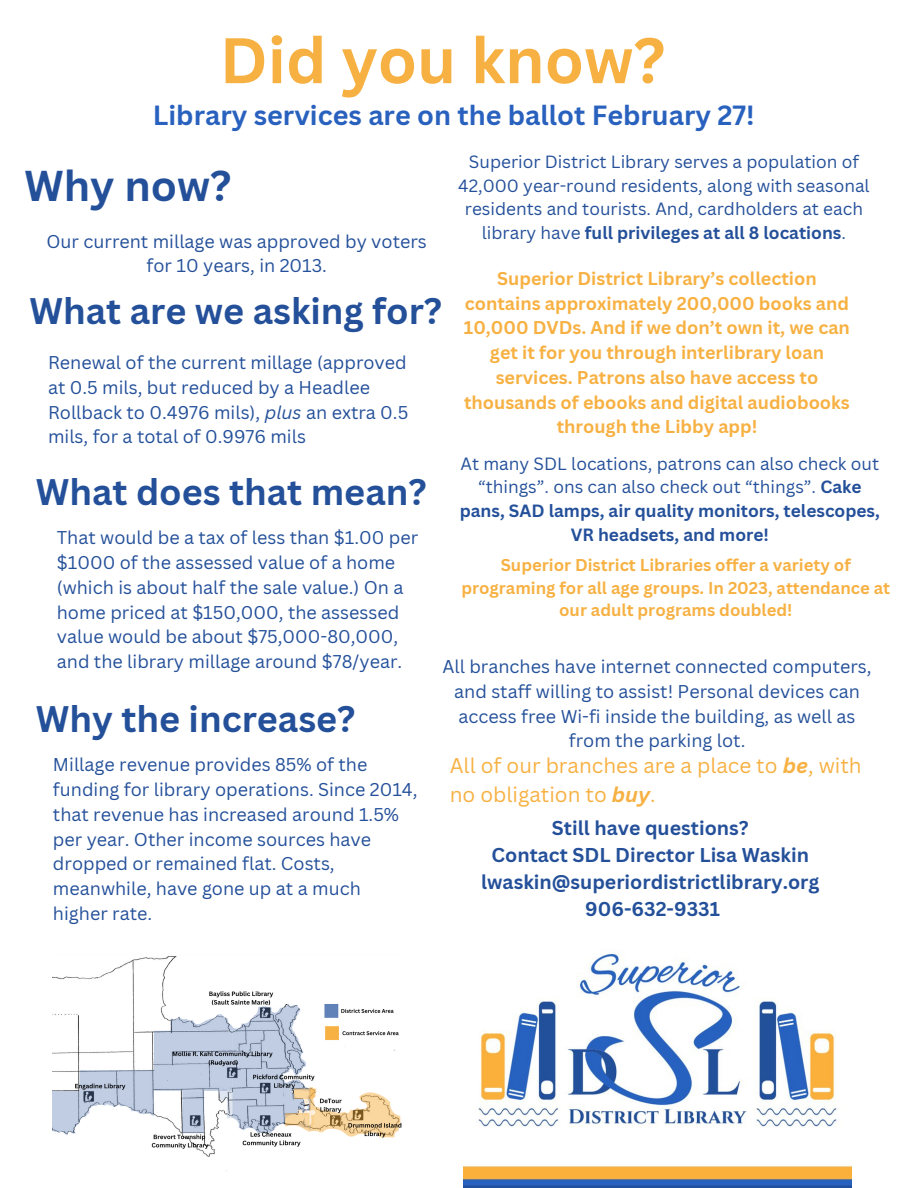
<style>
.page{position:relative;width:918px;height:1188px;background:#fff}
.page>*{position:absolute;margin:0;border:0;box-sizing:border-box;transform-origin:0 0}
.t1{font:700 62.85px "Canva Sans";color:#f7b143}
.t2{font:700 42px "Canva Sans";color:#24509a}
.t3{font:700 36px "Canva Sans";color:#24509a}
.t4{font:700 27px "Canva Sans";color:#2961be}
.t5{font:20.7px/28.2px "Canva Sans";color:#f7b143}
.t6{font:700 19.5px/27px "Canva Sans";color:#24509a;text-align:center}
.t7{font:18px/24.8px "Canva Sans";color:#24509a}
.t8{font:700 18px/24.8px "Canva Sans";color:#f7b143;text-align:center}
.t9{font:17.25px/23.7px "Canva Sans";color:#24509a;text-align:center}
.t10{font:700 16.65px/22.5px "Canva Sans";color:#f7b143;text-align:center}
.s1{font-style:italic}
.s2{font-weight:700}
.s3{font-weight:700;font-style:italic}
</style>
<div class="page">
<img style="left:463px;top:953px;width:388px;height:235px">
<img style="left:53px;top:956px;width:349px;height:215px">
<h1 class="t1" style="left:220px;top:16px;width:447px">Did you know?</h1>
<h4 class="t4" style="left:153px;top:96px;width:603px">Library services are on the ballot February 27!</h4>
<p class="t2" style="left:24px;top:156px;width:208px">Why now?</p>
<h2 class="t7" style="left:47px;top:228px;width:382px">Our current millage was approved by voters</h2>
<p class="t7" style="left:147px;top:253px;width:182px">for 10 years, in 2013.</p>
<p class="t3" style="left:30px;top:286px;width:414px">What are we asking for?</p>
<p class="t7" style="left:48px;top:350px;width:362px">Renewal of the current millage (approved at 0.5 mils, but reduced by a Headlee Rollback to 0.4976 mils), <span class="s1">plus</span> an extra 0.5 mils, for a total of 0.9976 mils</p>
<h3 class="t3" style="left:36px;top:466px;width:392px">What does that mean?</h3>
<p class="t7" style="left:57px;top:525px;width:363px">That would be a tax of less than $1.00 per $1000 of the assessed value of a home (which is about half the sale value.) On a home priced at $150,000, the assessed value would be about $75,000-80,000, and the library millage around $78/year.</p>
<p class="t3" style="left:36px;top:693px;width:321px">Why the increase?</p>
<h3 class="t7" style="left:53px;top:752px;width:366px">Millage revenue provides 85% of the funding for library operations. Since 2014, that revenue has increased around 1.5% per year. Other income sources have dropped or remained flat. Costs, meanwhile, have gone up at a much higher rate.</h3>
<p class="t9" style="left:458px;top:149px;width:413px">Superior District Library serves a population of 42,000 year-round residents, along with seasonal residents and tourists. And, cardholders at each library have <span class="s2">full privileges at all 8 locations</span>.</p>
<p class="t8" style="left:464px;top:266px;width:387px">Superior District Library’s collection contains approximately 200,000 books and 10,000 DVDs. And if we don’t own it, we can get it for you through interlibrary loan services. Patrons also have access to thousands of ebooks and digital audiobooks through the Libby app!</p>
<h3 class="t9" style="left:460px;top:451px;width:422px">At many SDL locations, patrons can also check out “things”. ons can also check out “things”. <span class="s2">Cake pans, SAD lamps, air quality monitors, telescopes, VR headsets, and more!</span></h3>
<p class="t10" style="left:461px;top:554px;width:430px">Superior District Libraries offer a variety of programing for all age groups. In 2023, attendance at our adult programs doubled!</p>
<h6 class="t7" style="left:442px;top:654px;width:431px;text-align:center">All branches have internet connected computers, and staff willing to assist! Personal devices can access free Wi-fi inside the building, as well as from the parking lot.</h6>
<h5 class="t5" style="left:450px;top:751px;width:413px">All of our branches are a place to <span class="s3">be</span>, with no obligation to <span class="s3">buy</span>.</h5>
<p class="t6" style="left:481px;top:814px;width:340px">Still have questions?<br>Contact SDL Director Lisa Waskin lwaskin@superiordistrictlibrary.org<br>906-632-9331</p>
</div>
